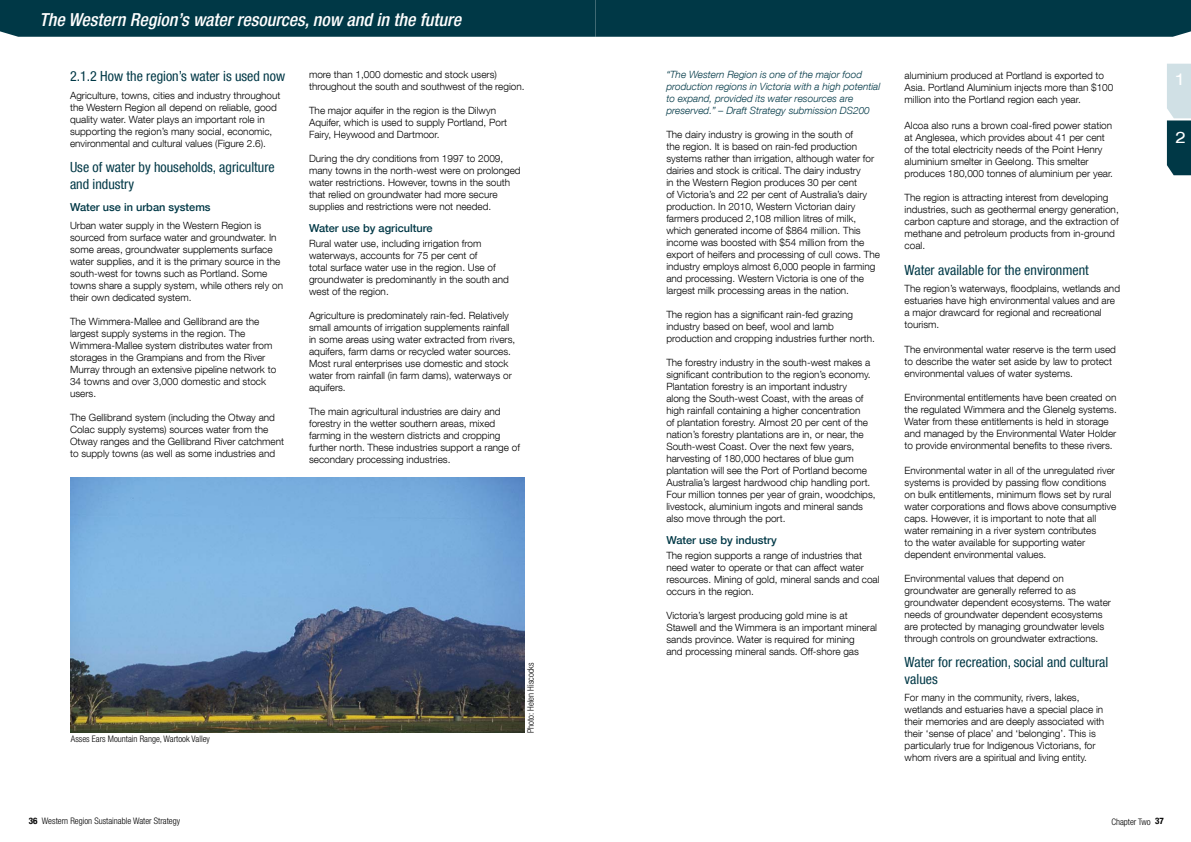
<style>
.page{position:relative;width:1191px;height:842px;background:#fff}
.page>*{position:absolute;margin:0;border:0;box-sizing:border-box;transform-origin:0 0}
.t1{font:italic 500 condensed 18px "Helvetica Neue LT Com";color:#fff}
.t2{font:expanded 16px "Helvetica Neue LT Com";color:#fff}
._1_1_1_Heading{font:condensed 14px/16.8px "Helvetica Neue LT Com";color:#003846}
._1_1_1_1_Heading{font:500 11px "Helvetica Neue LT Com";color:#003846}
._1_1_1_Heading-2{font:500 11px "Helvetica Neue LT Com";color:#003846}
.Body_font_45_Light{font:300 10px/12px "Helvetica Neue LT Com";color:#000}
.Excerpt{font:italic 300 10px/12px "Helvetica Neue LT Com";color:#003846}
.Image_attribute{font:300 condensed 9px "Helvetica Neue LT Com";color:#000}
.s1{font-weight:700}
</style>
<div class="page">
<div style="left:0;top:0;width:1191px;height:37px;background:#003846"></div>
<svg style="left:1166px;top:64px;width:25px;height:111px;background:#73949d"></svg>
<img style="left:71px;top:478px;width:453px;height:255px">
<h1 class="t1" style="left:40px;top:9px;width:423px">The Western Region’s water resources, now and in the future</h1>
<p class="_1_1_1_Heading" style="left:70px;top:67px;width:217px">2.1.2 How the region’s water is used now</p>
<p class="Body_font_45_Light" style="left:70px;top:89px;width:212px">Agriculture, towns, cities and industry throughout the Western Region all depend on reliable, good quality water. Water plays an important role in supporting the region’s many social, economic, environmental and cultural values (Figure 2.6).</p>
<p class="_1_1_1_Heading" style="left:70px;top:158px;width:206px">Use of water by households, agriculture and industry</p>
<p class="_1_1_1_Heading-2" style="left:70px;top:200px;width:142px">Water use in urban systems</p>
<p class="Body_font_45_Light" style="left:70px;top:219px;width:214px">Urban water supply in the Western Region is sourced from surface water and groundwater. In some areas, groundwater supplements surface water supplies, and it is the primary source in the south-west for towns such as Portland. Some towns share a supply system, while others rely on their own dedicated system.</p>
<p class="Body_font_45_Light" style="left:70px;top:315px;width:208px">The Wimmera-Mallee and Gellibrand are the largest supply systems in the region. The Wimmera-Mallee system distributes water from storages in the Grampians and from the River Murray through an extensive pipeline network to 34 towns and over 3,000 domestic and stock users.</p>
<p class="Body_font_45_Light" style="left:70px;top:411px;width:215px">The Gellibrand system (including the Otway and Colac supply systems) sources water from the Otway ranges and the Gellibrand River catchment to supply towns (as well as some industries and</p>
<p class="Body_font_45_Light" style="left:309px;top:68px;width:217px">more than 1,000 domestic and stock users) throughout the south and southwest of the region.</p>
<p class="Body_font_45_Light" style="left:309px;top:104px;width:199px">The major aquifer in the region is the Dilwyn<br>Aquifer, which is used to supply Portland, Port<br>Fairy, Heywood and Dartmoor.</p>
<p class="Body_font_45_Light" style="left:309px;top:152px;width:213px">During the dry conditions from 1997 to 2009, many towns in the north-west were on prolonged water restrictions. However, towns in the south that relied on groundwater had more secure supplies and restrictions were not needed.</p>
<p class="_1_1_1_1_Heading" style="left:309px;top:221px;width:125px">Water use by agriculture</p>
<p class="Body_font_45_Light" style="left:309px;top:237px;width:201px">Rural water use, including irrigation from waterways, accounts for 75 per cent of<br>total surface water use in the region. Use of groundwater is predominantly in the south and west of the region.</p>
<p class="Body_font_45_Light" style="left:309px;top:309px;width:208px">Agriculture is predominately rain-fed. Relatively small amounts of irrigation supplements rainfall in some areas using water extracted from rivers, aquifers, farm dams or recycled water sources.<br>Most rural enterprises use domestic and stock water from rainfall (in farm dams), waterways or aquifers.</p>
<p class="Body_font_45_Light" style="left:309px;top:405px;width:212px">The main agricultural industries are dairy and forestry in the wetter southern areas, mixed farming in the western districts and cropping further north. These industries support a range of secondary processing industries.</p>
<p class="Image_attribute" style="left:71px;top:734px;width:140px">Asses Ears Mountain Range, Wartook Valley</p>
<p class="Image_attribute" style="left:525px;top:733px;width:72px;rotate:-90deg">Photo: Helen Hiscocks</p>
<p class="Excerpt" style="left:666px;top:68px;width:215px">“The Western Region is one of the major food production regions in Victoria with a high potential to expand, provided its water resources are preserved.” – Draft Strategy submission DS200</p>
<p class="Body_font_45_Light" style="left:666px;top:128px;width:215px">The dairy industry is growing in the south of<br>the region. It is based on rain-fed production systems rather than irrigation, although water for dairies and stock is critical. The dairy industry<br>in the Western Region produces 30 per cent<br>of Victoria’s and 22 per cent of Australia’s dairy production. In 2010, Western Victorian dairy farmers produced 2,108 million litres of milk, which generated income of $864 million. This income was boosted with $54 million from the export of heifers and processing of cull cows. The industry employs almost 6,000 people in farming and processing. Western Victoria is one of the largest milk processing areas in the nation.</p>
<p class="Body_font_45_Light" style="left:666px;top:308px;width:210px">The region has a significant rain-fed grazing industry based on beef, wool and lamb production and cropping industries further north.</p>
<p class="Body_font_45_Light" style="left:666px;top:356px;width:211px">The forestry industry in the south-west makes a significant contribution to the region’s economy.<br>Plantation forestry is an important industry<br>along the South-west Coast, with the areas of high rainfall containing a higher concentration<br>of plantation forestry. Almost 20 per cent of the nation’s forestry plantations are in, or near, the South-west Coast. Over the next few years, harvesting of 180,000 hectares of blue gum plantation will see the Port of Portland become Australia’s largest hardwood chip handling port.<br>Four million tonnes per year of grain, woodchips, livestock, aluminium ingots and mineral sands also move through the port.</p>
<p class="_1_1_1_1_Heading" style="left:666px;top:533px;width:112px">Water use by industry</p>
<p class="Body_font_45_Light" style="left:666px;top:549px;width:215px">The region supports a range of industries that need water to operate or that can affect water resources. Mining of gold, mineral sands and coal occurs in the region.</p>
<p class="Body_font_45_Light" style="left:666px;top:609px;width:212px">Victoria’s largest producing gold mine is at Stawell and the Wimmera is an important mineral sands province. Water is required for mining<br>and processing mineral sands. Off-shore gas</p>
<p class="Body_font_45_Light" style="left:904px;top:69px;width:210px">aluminium produced at Portland is exported to<br>Asia. Portland Aluminium injects more than $100 million into the Portland region each year.</p>
<p class="Body_font_45_Light" style="left:904px;top:120px;width:210px">Alcoa also runs a brown coal-fired power station at Anglesea, which provides about 41 per cent of the total electricity needs of the Point Henry aluminium smelter in Geelong. This smelter produces 180,000 tonnes of aluminium per year.</p>
<p class="Body_font_45_Light" style="left:904px;top:192px;width:216px">The region is attracting interest from developing industries, such as geothermal energy generation, carbon capture and storage, and the extraction of methane and petroleum products from in-ground coal.</p>
<p class="_1_1_1_Heading" style="left:904px;top:261px;width:186px">Water available for the environment</p>
<p class="Body_font_45_Light" style="left:904px;top:282px;width:217px">The region’s waterways, floodplains, wetlands and estuaries have high environmental values and are a major drawcard for regional and recreational tourism.</p>
<p class="Body_font_45_Light" style="left:904px;top:344px;width:213px">The environmental water reserve is the term used to describe the water set aside by law to protect environmental values of water systems.</p>
<p class="Body_font_45_Light" style="left:904px;top:392px;width:214px">Environmental entitlements have been created on the regulated Wimmera and the Glenelg systems.<br>Water from these entitlements is held in storage and managed by the Environmental Water Holder to provide environmental benefits to these rivers.</p>
<p class="Body_font_45_Light" style="left:904px;top:464px;width:213px">Environmental water in all of the unregulated river systems is provided by passing flow conditions on bulk entitlements, minimum flows set by rural water corporations and flows above consumptive caps. However, it is important to note that all water remaining in a river system contributes<br>to the water available for supporting water dependent environmental values.</p>
<p class="Body_font_45_Light" style="left:904px;top:572px;width:208px">Environmental values that depend on groundwater are generally referred to as groundwater dependent ecosystems. The water needs of groundwater dependent ecosystems are protected by managing groundwater levels through controls on groundwater extractions.</p>
<p class="_1_1_1_Heading" style="left:904px;top:653px;width:205px">Water for recreation, social and cultural values</p>
<p class="Body_font_45_Light" style="left:904px;top:691px;width:201px">For many in the community, rivers, lakes, wetlands and estuaries have a special place in their memories and are deeply associated with their ‘sense of place’ and ‘belonging’. This is particularly true for Indigenous Victorians, for whom rivers are a spiritual and living entity.</p>
<h2 class="t2" style="left:1176px;top:69px;width:9px">1</h2>
<h2 class="t2" style="left:1175px;top:128px;width:12px">2</h2>
<p class="Image_attribute" style="left:29px;top:815px;width:153px"><span class="s1">36</span> Western Region Sustainable Water Strategy</p>
<p class="Image_attribute" style="left:1111px;top:816px;width:54px">Chapter Two <span class="s1">37</span></p>
</div>
